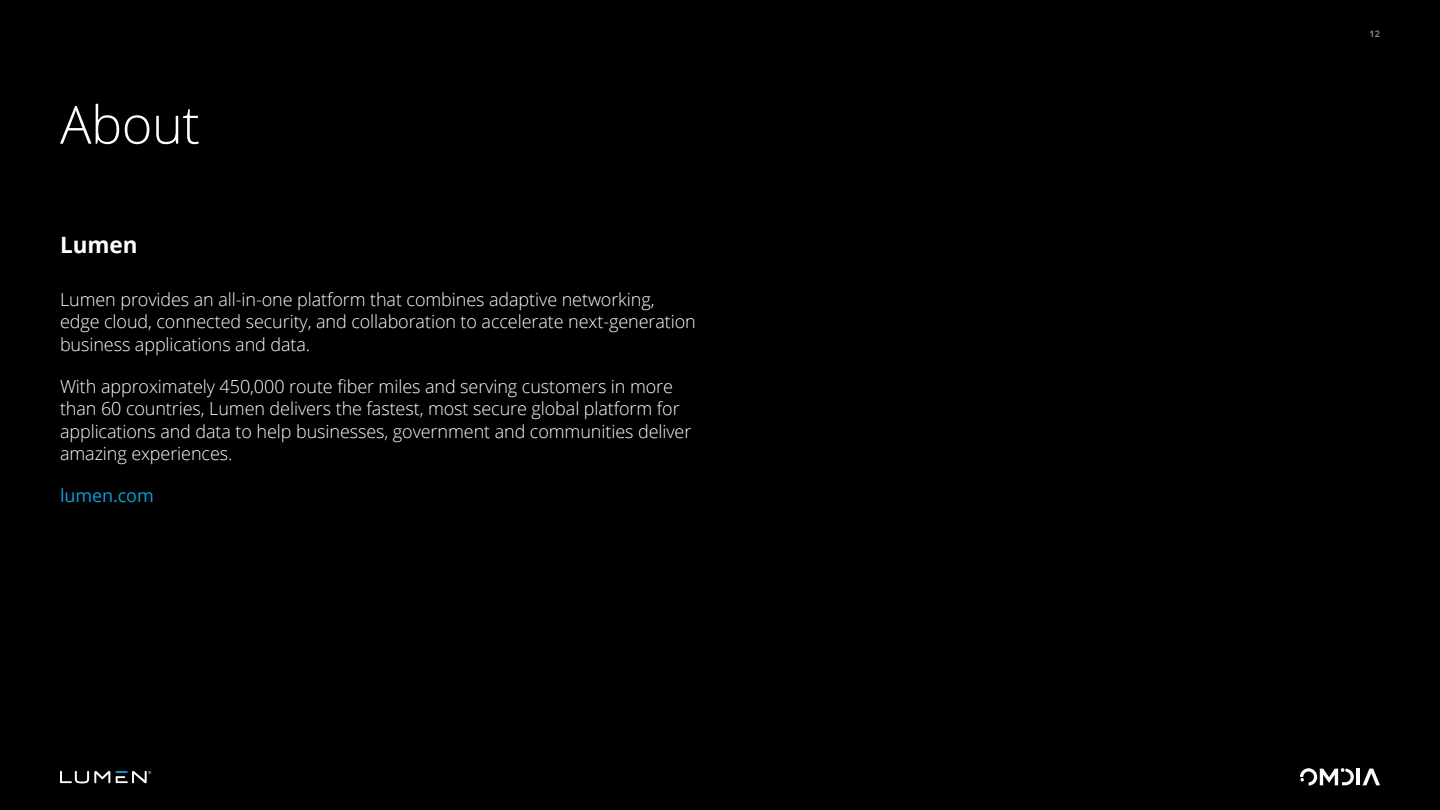
<style>
.page{position:relative;width:1440px;height:810px;background:#000}
.page>*{position:absolute;margin:0;border:0;box-sizing:border-box;transform-origin:0 0}
.Page_Title{font:300 52.5px "Open Sans";letter-spacing:-.01em;color:#fff}
.Page_Sub_Title__Span{font:700 22.5px "Open Sans";color:#fff}
.Client_Boiler_Plate{font:300 18px/22.5px "Open Sans";letter-spacing:-.005em;color:#fff}
.Client_Boiler_Plate-2{font:18px "Open Sans";letter-spacing:-.005em;color:#0c9ed9}
.Page_Furniture_Page{font:700 9px "Open Sans";color:#808080}
</style>
<div class="page">
<svg style="left:1363px;top:769px;width:17px;height:16px"></svg>
<hr style="left:1357px;top:769px;width:3px;height:16px;background:#fff">
<svg style="left:1300px;top:768px;width:54px;height:18px"></svg>
<svg style="left:60px;top:771px;width:50px;height:12px"></svg>
<svg style="left:116px;top:771px;width:35px;height:12px"></svg>
<p class="Page_Title" style="left:60px;top:89px;width:141px">About</p>
<p class="Page_Sub_Title__Span" style="left:60px;top:229px;width:79px">Lumen</p>
<p class="Client_Boiler_Plate" style="left:60px;top:288px;width:637px">Lumen provides an all-in-one platform that combines adaptive networking, edge cloud, connected security, and collaboration to accelerate next-generation business applications and data.</p>
<p class="Client_Boiler_Plate" style="left:60px;top:375px;width:633px">With approximately 450,000 route fiber miles and serving customers in more than 60 countries, Lumen delivers the fastest, most secure global platform for applications and data to help businesses, government and communities deliver amazing experiences.</p>
<p class="Client_Boiler_Plate-2" style="left:60px;top:484px;width:95px">lumen.com</p>
<p class="Page_Furniture_Page" style="left:1369px;top:27px;width:12px">12</p>
</div>
